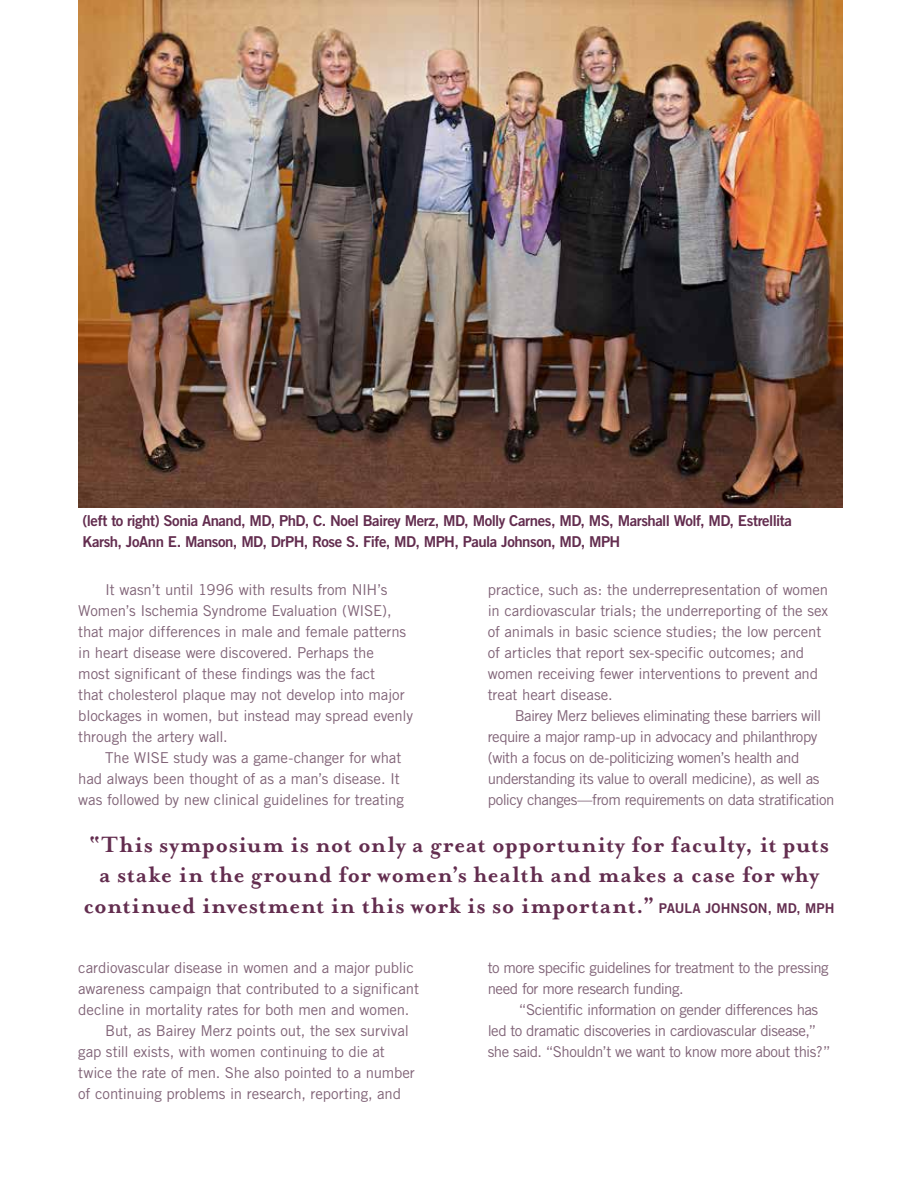
<style>
.page{position:relative;width:918px;height:1188px;background:#fff}
.page>*{position:absolute;margin:0;border:0;box-sizing:border-box;transform-origin:0 0}
.t1{font:700 25.5px "Mrs Eaves";letter-spacing:.025em;color:#632d4f}
.t2{font:15px/21px "Trade Gothic";letter-spacing:-.015em;color:#806377}
.t3{font:15px/21px "Trade Gothic";letter-spacing:-.035em;color:#806377}
.t4{font:15px/21px "Trade Gothic Bold Two";letter-spacing:-.035em;color:#632d4f}
.t5{font:13.5px "Trade Gothic Bold Two";color:#632d4f}
.s1{font-family:"Trade Gothic Bold Two";font-weight:400;font-size:13.5px}
</style>
<div class="page">
<img style="left:78px;top:0;width:764px;height:508px">
<p class="t4" style="left:82px;top:510px;width:711px">(left to right) Sonia Anand, MD, PhD, C. Noel Bairey Merz, MD, Molly Carnes, MD, MS , Marshall Wolf, MD, Estrellita<br>Karsh, JoAnn E. Manson, MD, DrPH, Rose S. Fife, MD, M PH, Paula Johnson, MD, M PH</p>
<p class="t2" style="left:78px;top:579px;width:336px;text-indent:27px">It wasn’t until 1996 with results from NIH’s Women’s Ischemia Syndrome Evaluation (WISE), that major differences in male and female patterns in heart disease were discovered. Perhaps the<br>most significant of these findings was the fact<br>that cholesterol plaque may not develop into major blockages in women, but instead may spread evenly through the artery wall.</p>
<p class="t2" style="left:78px;top:747px;width:327px;text-indent:27px">The WISE study was a game-changer for what had always been thought of as a man’s disease. It was followed by new clinical guidelines for treating</p>
<p class="t2" style="left:488px;top:579px;width:342px">practice, such as: the underrepresentation of women in cardiovascular trials; the underreporting of the sex of animals in basic science studies; the low percent of articles that report sex-specific outcomes; and women receiving fewer interventions to prevent and treat heart disease.</p>
<p class="t3" style="left:488px;top:705px;width:348px;text-indent:27px">Bairey Merz believes eliminating these barriers will require a major ramp-up in advocacy and philanthropy (with a focus on de-politicizing women’s health and understanding its value to overall medicine), as well as policy changes—from requirements on data stratification</p>
<h1 class="t1" style="left:89px;top:829px;width:741px">“This symposium is not only a great opportunity for faculty, it puts</h1>
<h1 class="t1" style="left:99px;top:860px;width:721px">a stake in the ground for women’s health and makes a case for why</h1>
<h1 class="t1" style="left:83px;top:891px;width:657px">continued investment in this work is so important.” <span class="s1">PAULA JOHNSON</span></h1>
<p class="t5" style="left:768px;top:900px;width:68px">, MD, MPH</p>
<p class="t2" style="left:78px;top:957px;width:337px">cardiovascular disease in women and a major public</p>
<p class="t2" style="left:78px;top:978px;width:342px">awareness campaign that contributed to a significant</p>
<p class="t2" style="left:78px;top:999px;width:333px">decline in mortality rates for both men and women.</p>
<p class="t2" style="left:105px;top:1020px;width:305px">But, as Bairey Merz points out, the sex survival</p>
<p class="t2" style="left:78px;top:1041px;width:308px">gap still exists, with women continuing to die at</p>
<p class="t2" style="left:78px;top:1062px;width:338px">twice the rate of men. She also pointed to a number</p>
<p class="t2" style="left:78px;top:1083px;width:324px">of continuing problems in research, reporting, and</p>
<p class="t2" style="left:488px;top:957px;width:342px">to more specific guidelines for treatment to the pressing need for more research funding.</p>
<p class="t3" style="left:488px;top:999px;width:344px;text-indent:31px">“Scientific information on gender differences has led to dramatic discoveries in cardiovascular disease,” she said. “Shouldn’t we want to know more about this?”</p>
</div>
